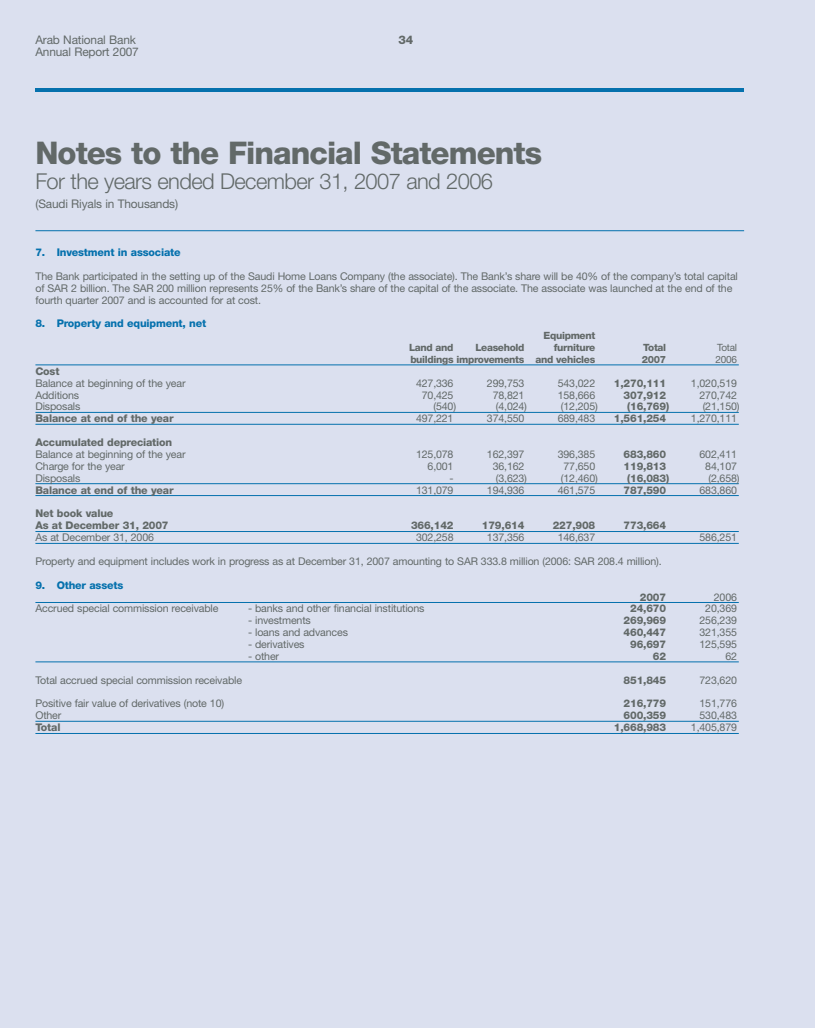
<style>
.page{position:relative;width:815px;height:1028px;background:#fff}
.page>*{position:absolute;margin:0;border:0;box-sizing:border-box;transform-origin:0 0}
.t1{font:800 31.25px "Helvetica Neue";letter-spacing:-.03em;color:#626968}
.t2{font:300 21.88px "Helvetica Neue";letter-spacing:-.03em;color:#626968}
.t3{font:11.88px "Helvetica Neue";letter-spacing:-.015em;color:#626968}
.t4{font:800 11.88px "Helvetica Neue";color:#626968}
.t5{font:10.62px/11.9px "Helvetica Neue";letter-spacing:-.015em;color:#626968}
.t6{font:800 10.62px/11.9px "Helvetica Neue";letter-spacing:-.015em;color:#626968}
.t7{font:800 10.62px "Helvetica Neue";letter-spacing:-.015em;color:#0571ad}
.t8{font:800 10px "Helvetica Neue";letter-spacing:-.03em;color:#626968}
.t9{font:10px "Helvetica Neue";letter-spacing:-.03em;color:#626968}
</style>
<div class="page">
<div style="left:0;top:0;width:815px;height:1027px;background:#dbe0ef"></div>
<hr style="left:35px;top:365px;width:704px;height:1px;background:#0571ad">
<hr style="left:35px;top:412px;width:704px;height:1px;background:#0571ad">
<hr style="left:35px;top:424px;width:704px;height:1px;background:#0571ad">
<hr style="left:35px;top:483px;width:704px;height:1px;background:#0571ad">
<hr style="left:35px;top:495px;width:704px;height:1px;background:#0571ad">
<hr style="left:35px;top:531px;width:704px;height:1px;background:#0571ad">
<hr style="left:35px;top:543px;width:704px;height:1px;background:#0571ad">
<hr style="left:35px;top:602px;width:704px;height:1px;background:#0571ad">
<hr style="left:35px;top:661px;width:704px;height:1px;background:#0571ad">
<hr style="left:35px;top:721px;width:704px;height:1px;background:#0571ad">
<hr style="left:35px;top:733px;width:704px;height:1px;background:#0571ad">
<hr style="left:35px;top:89px;width:709px;height:3px;background:#0571ad">
<hr style="left:35px;top:230px;width:709px;height:1px;background:#0571ad">
<p class="t3" style="left:35px;top:35px;width:102px">Arab National Bank</p>
<p class="t4" style="left:399px;top:35px;width:16px">34</p>
<p class="t3" style="left:35px;top:47px;width:105px">Annual Report 2007</p>
<h1 class="t1" style="left:35px;top:142px;width:508px">Notes to the Financial Statements</h1>
<h2 class="t2" style="left:35px;top:173px;width:459px">For the years ended December 31, 2007 and 2006</h2>
<p class="t3" style="left:35px;top:199px;width:144px">(Saudi Riyals in Thousands)</p>
<p class="t7" style="left:35px;top:248px;width:147px">7. Investment in associate</p>
<p class="t5" style="left:35px;top:271px;width:704px">The Bank participated in the setting up of the Saudi Home Loans Company (the associate). The Bank’s share will be 40% of the company’s total capital of SAR 2 billion. The SAR 200 million represents 25% of the Bank’s share of the capital of the associate. The associate was launched at the end of the fourth quarter 2007 and is accounted for at cost.</p>
<p class="t7" style="left:35px;top:320px;width:172px">8. Property and equipment, net</p>
<p class="t8" style="left:544px;top:332px;width:53px">Equipment</p>
<p class="t8" style="left:409px;top:344px;width:46px">Land and</p>
<p class="t8" style="left:475px;top:344px;width:50px">Leasehold</p>
<p class="t8" style="left:554px;top:344px;width:43px">furniture</p>
<p class="t8" style="left:643px;top:344px;width:24px">Total</p>
<p class="t9" style="left:717px;top:344px;width:21px">Total</p>
<p class="t8" style="left:410px;top:356px;width:186px">buildings improvements and vehicles</p>
<p class="t8" style="left:642px;top:356px;width:26px">2007</p>
<p class="t9" style="left:716px;top:356px;width:23px">2006</p>
<p class="t6" style="left:35px;top:366px;width:26px">Cost</p>
<p class="t5" style="left:35px;top:378px;width:152px">Balance at beginning of the year</p>
<p class="t5" style="left:416px;top:378px;width:39px">427,336</p>
<p class="t5" style="left:487px;top:378px;width:39px">299,753</p>
<p class="t5" style="left:558px;top:378px;width:39px">543,022</p>
<p class="t6" style="left:614px;top:378px;width:54px">1,270,111</p>
<p class="t5" style="left:691px;top:378px;width:48px">1,020,519</p>
<p class="t5" style="left:35px;top:390px;width:45px">Additions</p>
<p class="t5" style="left:422px;top:390px;width:33px">70,425</p>
<p class="t5" style="left:493px;top:390px;width:33px">78,821</p>
<p class="t5" style="left:558px;top:390px;width:39px">158,666</p>
<p class="t6" style="left:624px;top:390px;width:44px">307,912</p>
<p class="t5" style="left:700px;top:390px;width:39px">270,742</p>
<p class="t5" style="left:35px;top:402px;width:47px">Disposals</p>
<p class="t5" style="left:434px;top:402px;width:24px">(540)</p>
<p class="t5" style="left:496px;top:402px;width:33px">(4,024)</p>
<p class="t5" style="left:561px;top:402px;width:38px">(12,205)</p>
<p class="t6" style="left:627px;top:401px;width:43px">(16,769)</p>
<p class="t5" style="left:703px;top:402px;width:38px">(21,150)</p>
<p class="t6" style="left:35px;top:413px;width:140px">Balance at end of the year</p>
<p class="t5" style="left:416px;top:414px;width:39px">497,221</p>
<p class="t5" style="left:487px;top:414px;width:39px">374,550</p>
<p class="t5" style="left:558px;top:414px;width:39px">689,483</p>
<p class="t6" style="left:614px;top:413px;width:54px">1,561,254</p>
<p class="t5" style="left:691px;top:414px;width:48px">1,270,111</p>
<p class="t6" style="left:35px;top:437px;width:138px">Accumulated depreciation</p>
<p class="t5" style="left:35px;top:449px;width:152px">Balance at beginning of the year</p>
<p class="t5" style="left:416px;top:449px;width:39px">125,078</p>
<p class="t5" style="left:487px;top:449px;width:39px">162,397</p>
<p class="t5" style="left:558px;top:449px;width:39px">396,385</p>
<p class="t6" style="left:624px;top:449px;width:44px">683,860</p>
<p class="t5" style="left:700px;top:449px;width:39px">602,411</p>
<p class="t5" style="left:35px;top:461px;width:91px">Charge for the year</p>
<p class="t5" style="left:428px;top:461px;width:27px">6,001</p>
<p class="t5" style="left:493px;top:461px;width:33px">36,162</p>
<p class="t5" style="left:564px;top:461px;width:33px">77,650</p>
<p class="t6" style="left:624px;top:461px;width:44px">119,813</p>
<p class="t5" style="left:705px;top:461px;width:33px">84,107</p>
<p class="t5" style="left:35px;top:473px;width:47px">Disposals</p>
<p class="t5" style="left:449px;top:473px;width:6px">-</p>
<p class="t5" style="left:496px;top:473px;width:33px">(3,623)</p>
<p class="t5" style="left:561px;top:473px;width:38px">(12,460)</p>
<p class="t6" style="left:627px;top:473px;width:43px">(16,083)</p>
<p class="t5" style="left:708px;top:473px;width:33px">(2,658)</p>
<p class="t6" style="left:35px;top:485px;width:140px">Balance at end of the year</p>
<p class="t5" style="left:416px;top:485px;width:39px">131,079</p>
<p class="t5" style="left:487px;top:485px;width:39px">194,936</p>
<p class="t5" style="left:558px;top:485px;width:39px">461,575</p>
<p class="t6" style="left:624px;top:485px;width:44px">787,590</p>
<p class="t5" style="left:700px;top:485px;width:39px">683,860</p>
<p class="t6" style="left:35px;top:508px;width:135px">Net book value<br>As at December 31, 2007</p>
<p class="t6" style="left:411px;top:520px;width:44px">366,142</p>
<p class="t6" style="left:482px;top:520px;width:44px">179,614</p>
<p class="t6" style="left:553px;top:520px;width:44px">227,908</p>
<p class="t6" style="left:624px;top:520px;width:44px">773,664</p>
<p class="t5" style="left:35px;top:532px;width:120px">As at December 31, 2006</p>
<p class="t5" style="left:416px;top:532px;width:39px">302,258</p>
<p class="t5" style="left:487px;top:532px;width:39px">137,356</p>
<p class="t5" style="left:558px;top:532px;width:39px">146,637</p>
<p class="t5" style="left:700px;top:532px;width:39px">586,251</p>
<p class="t5" style="left:35px;top:556px;width:628px">Property and equipment includes work in progress as at December 31, 2007 amounting to SAR 333.8 million (2006: SAR 208.4 million).</p>
<p class="t7" style="left:35px;top:581px;width:89px">9. Other assets</p>
<p class="t6" style="left:640px;top:591px;width:28px">2007</p>
<p class="t5" style="left:714px;top:592px;width:25px">2006</p>
<p class="t5" style="left:35px;top:604px;width:185px">Accrued special commission receivable</p>
<p class="t5" style="left:248px;top:604px;width:178px">- banks and other financial institutions</p>
<p class="t6" style="left:630px;top:603px;width:37px">24,670</p>
<p class="t5" style="left:705px;top:604px;width:33px">20,369</p>
<p class="t5" style="left:248px;top:615px;width:64px">- investments</p>
<p class="t6" style="left:624px;top:615px;width:44px">269,969</p>
<p class="t5" style="left:700px;top:615px;width:39px">256,239</p>
<p class="t5" style="left:248px;top:627px;width:102px">- loans and advances</p>
<p class="t6" style="left:624px;top:627px;width:44px">460,447</p>
<p class="t5" style="left:700px;top:627px;width:39px">321,355</p>
<p class="t5" style="left:248px;top:639px;width:58px">- derivatives</p>
<p class="t6" style="left:630px;top:639px;width:37px">96,697</p>
<p class="t5" style="left:700px;top:639px;width:39px">125,595</p>
<p class="t5" style="left:248px;top:651px;width:33px">- other</p>
<p class="t6" style="left:653px;top:651px;width:15px">62</p>
<p class="t5" style="left:725px;top:651px;width:13px">62</p>
<p class="t5" style="left:35px;top:675px;width:208px">Total accrued special commission receivable</p>
<p class="t6" style="left:624px;top:675px;width:44px">851,845</p>
<p class="t5" style="left:700px;top:675px;width:39px">723,620</p>
<p class="t5" style="left:35px;top:699px;width:190px">Positive fair value of derivatives (note 10)</p>
<p class="t6" style="left:624px;top:698px;width:44px">216,779</p>
<p class="t5" style="left:700px;top:699px;width:39px">151,776</p>
<p class="t5" style="left:35px;top:710px;width:27px">Other</p>
<p class="t6" style="left:624px;top:710px;width:44px">600,359</p>
<p class="t5" style="left:700px;top:710px;width:39px">530,483</p>
<p class="t6" style="left:35px;top:722px;width:27px">Total</p>
<p class="t6" style="left:614px;top:722px;width:54px">1,668,983</p>
<p class="t5" style="left:691px;top:722px;width:48px">1,405,879</p>
</div>
